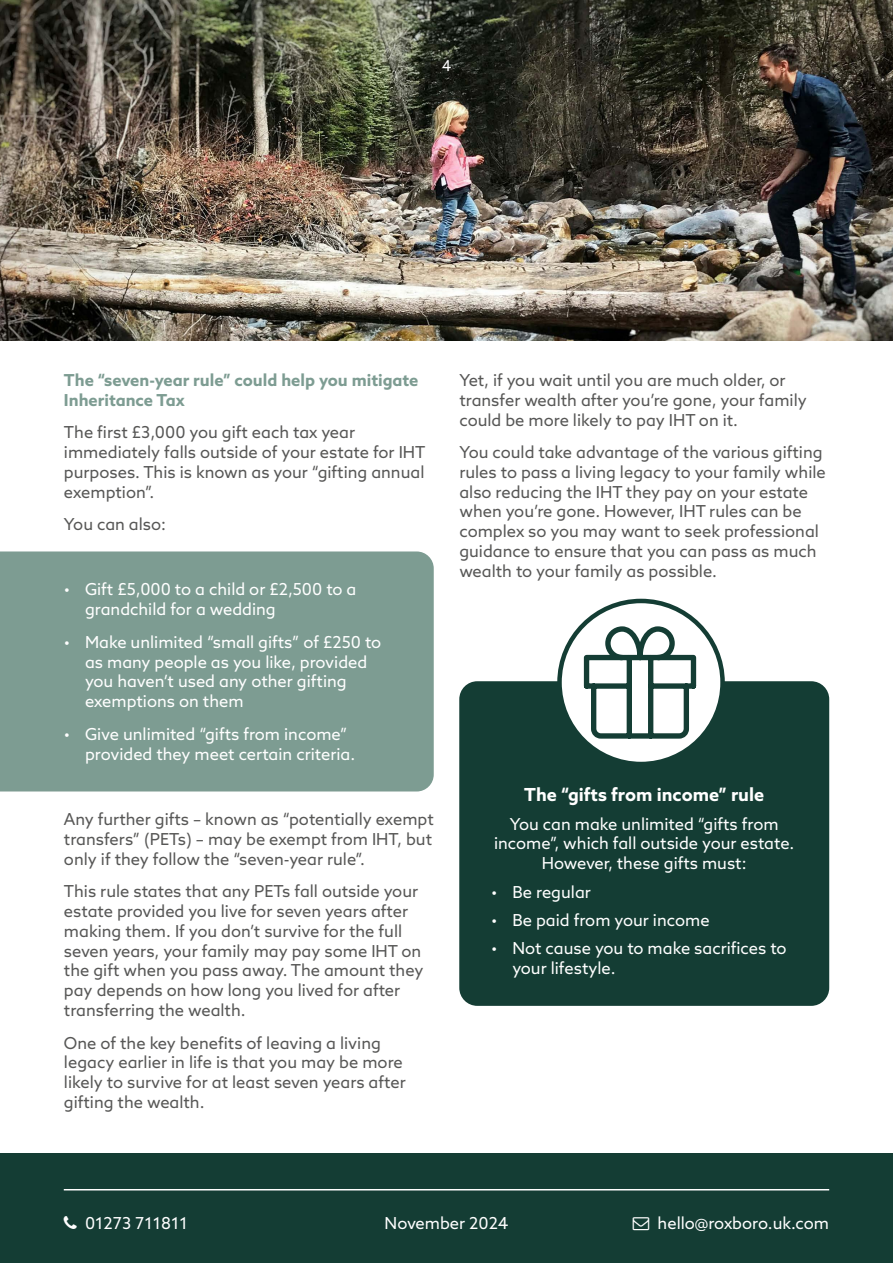
<style>
.page{position:relative;width:893px;height:1263px;background:#fff}
.page>*{position:absolute;margin:0;border:0;box-sizing:border-box;transform-origin:0 0}
.t1{font:700 18px "Azo Sans";color:#fff}
.t2{font:16.5px/19.8px "Azo Sans";color:#575756}
.t3{font:16.5px/19.8px "Azo Sans";color:#fff}
.t4{font:700 16.5px/19.8px "Azo Sans";color:#7d9c92}
.t5{font:15px "Azo Sans";color:#fff}
</style>
<div class="page">
<img style="left:0;top:0;width:893px;height:340px">
<div style="left:0;top:1153px;width:893px;height:110px;background:#143d34"></div>
<hr style="left:64px;top:1189px;width:765px;height:1px;background:#fff">
<div style="left:0;top:551px;width:434px;height:240px;background:#7d9c92"></div>
<div style="left:459px;top:681px;width:370px;height:325px;background:#143d34;border-radius:18px"></div>
<svg style="left:559px;top:601px;width:164px;height:163px;fill:#fff"></svg>
<div style="left:557px;top:599px;width:168px;height:167px;border:4px solid #143d34;border-radius:50%"></div>
<svg style="left:581px;top:624px;width:118px;height:117px"></svg>
<p class="t5" style="left:442px;top:56px;width:11px">4</p>
<p class="t4" style="left:64px;top:370px;width:356px">The “seven-year rule” could help you mitigate<br>Inheritance Tax</p>
<p class="t2" style="left:64px;top:422px;width:363px">The first £3,000 you gift each tax year immediately falls outside of your estate for IHT purposes. This is known as your “gifting annual exemption”.</p>
<p class="t2" style="left:64px;top:514px;width:104px">You can also:</p>
<p class="t3" style="left:85px;top:579px;width:273px;text-indent:-21px">• Gift £5,000 to a child or £2,500 to a grandchild for a wedding</p>
<p class="t3" style="left:85px;top:632px;width:298px;text-indent:-21px">• Make unlimited “small gifts” of £250 to as many people as you like, provided you haven’t used any other gifting exemptions on them</p>
<p class="t3" style="left:85px;top:724px;width:272px;text-indent:-21px">• Give unlimited “gifts from income” provided they meet certain criteria.</p>
<p class="t2" style="left:64px;top:809px;width:371px;text-align:justify">Any further gifts – known as “potentially exempt transfers” (PETs) – may be exempt from IHT, but only if they follow the “seven-year rule”.</p>
<p class="t2" style="left:64px;top:881px;width:361px">This rule states that any PETs fall outside your estate provided you live for seven years after making them. If you don’t survive for the full seven years, your family may pay some IHT on the gift when you pass away. The amount they pay depends on how long you lived for after transferring the wealth.</p>
<p class="t2" style="left:64px;top:1032px;width:343px">One of the key benefits of leaving a living legacy earlier in life is that you may be more likely to survive for at least seven years after gifting the wealth.</p>
<p class="t2" style="left:459px;top:370px;width:349px">Yet, if you wait until you are much older, or transfer wealth after you’re gone, your family could be more likely to pay IHT on it.</p>
<p class="t2" style="left:459px;top:442px;width:368px">You could take advantage of the various gifting rules to pass a living legacy to your family while also reducing the IHT they pay on your estate when you’re gone. However, IHT rules can be complex so you may want to seek professional guidance to ensure that you can pass as much wealth to your family as possible.</p>
<p class="t1" style="left:524px;top:783px;width:241px">The “gifts from income” rule</p>
<p class="t3" style="left:494px;top:814px;width:302px;text-align:center">You can make unlimited “gifts from income”, which fall outside your estate.<br>However, these gifts must:</p>
<p class="t3" style="left:491px;top:881px;width:101px">• Be regular</p>
<p class="t3" style="left:491px;top:910px;width:220px">• Be paid from your income</p>
<p class="t3" style="left:512px;top:938px;width:276px;text-indent:-21px">• Not cause you to make sacrifices to your lifestyle.</p>
<p class="t3" style="left:85px;top:1213px;width:104px">01273 711811</p>
<p class="t3" style="left:658px;top:1213px;width:173px">hello@roxboro.uk.com</p>
<p class="t3" style="left:385px;top:1213px;width:125px">November 2024</p>
</div>
